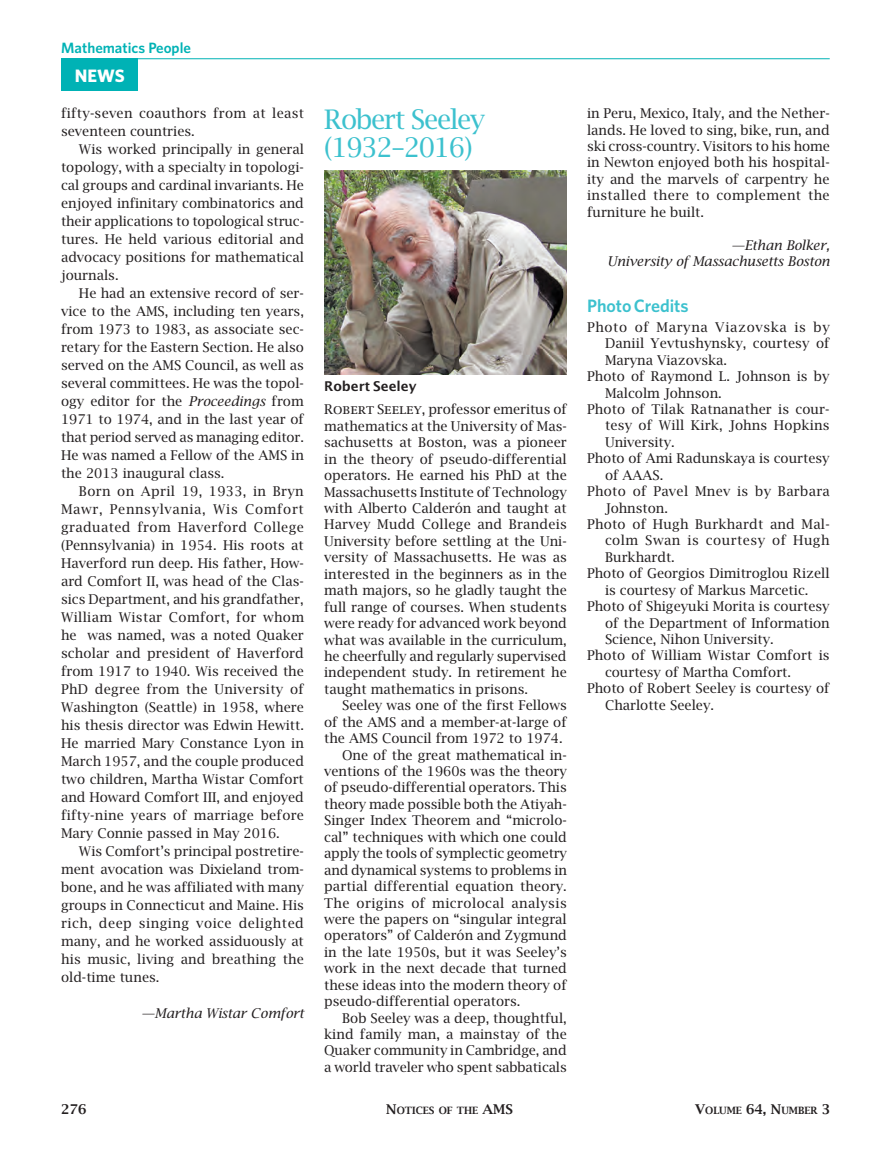
<style>
.page{position:relative;width:891px;height:1161px;background:#fff}
.page>*{position:absolute;margin:0;border:0;box-sizing:border-box;transform-origin:0 0}
.t1{font:26.85px/28.3px "Lucida Bright";letter-spacing:-.05em;color:#3cc1ce}
.t2{font:600 18px "Whitney";color:#3cc1ce}
.t3{font:700 18px "Whitney";color:#fff}
.t4{font:600 15px "Whitney";color:#00b2b5}
.t5{font:13.5px/18px "Lucida Bright";color:#231f20;text-align:justify}
.t6{font:13.5px/18px "Lucida Bright";letter-spacing:.02em;color:#231f20}
.t7{font:italic 13.5px/16.5px "Lucida Bright";letter-spacing:-.005em;color:#231f20;text-align:right}
.t8{font:13.5px "Lucida Bright";letter-spacing:.03em;color:#231f20}
.t9{font:13.5px "Lucida Bright";letter-spacing:.025em;color:#231f20}
.t10{font:13.5px "Lucida Bright";letter-spacing:.05em;color:#231f20}
.t11{font:13.5px "Lucida Bright";letter-spacing:.035em;color:#231f20}
.t12{font:600 13.5px "Lucida Sans";letter-spacing:-.005em;color:#231f20}
.t13{font:600 13.5px "Lucida Bright";color:#231f20}
.t14{font:600 10.05px "Lucida Bright Smallcaps";color:#231f20}
.s1{font-style:italic}
.s2{font-family:"Lucida Bright Smallcaps"}
.s3{font-size:13.5px}
.s4{font-family:"Lucida Bright";font-size:13.5px}
</style>
<div class="page">
<hr style="left:61px;top:58px;width:769px;height:1px;background:#00b2b5">
<div style="left:61px;top:58px;width:77px;height:33px;background:#00b2b5"></div>
<img style="left:324px;top:171px;width:243px;height:204px">
<p class="t4" style="left:61px;top:38px;width:131px">Mathematics People</p>
<h2 class="t3" style="left:75px;top:64px;width:51px">NEWS</h2>
<p class="t6" style="left:61px;top:104px;width:244px">fifty-seven coauthors from at least seventeen countries.</p>
<p class="t5" style="left:61px;top:140px;width:245px;text-indent:18px">Wis worked principally in general topology, with a specialty in topologi&shy;cal groups and cardinal invariants. He enjoyed infinitary combinatorics and their applications to topological struc&shy;tures. He held various editorial and advocacy positions for mathematical journals.</p>
<p class="t5" style="left:61px;top:284px;width:244px;text-indent:18px">He had an extensive record of ser&shy;vice to the AMS, including ten years, from 1973 to 1983, as associate sec&shy;retary for the Eastern Section. He also served on the AMS Council, as well as several committees. He was the topol&shy;ogy editor for the <span class="s1">Proceedings</span> from 1971 to 1974, and in the last year of that period served as managing editor.<br>He was named a Fellow of the AMS in the 2013 inaugural class.</p>
<p class="t5" style="left:61px;top:482px;width:245px;text-indent:18px">Born on April 19, 1933, in Bryn Mawr, Pennsylvania, Wis Comfort graduated from Haverford College (Pennsylvania) in 1954. His roots at Haverford run deep. His father, How&shy;ard Comfort II, was head of the Clas&shy;sics Department, and his grandfather, William Wistar Comfort, for whom he was named, was a noted Quaker scholar and president of Haverford from 1917 to 1940. Wis received the PhD degree from the University of Washington (Seattle) in 1958, where his thesis director was Edwin Hewitt.<br>He married Mary Constance Lyon in March 1957, and the couple produced two children, Martha Wistar Comfort and Howard Comfort III, and enjoyed fifty-nine years of marriage before Mary Connie passed in May 2016.</p>
<p class="t5" style="left:61px;top:842px;width:244px;text-indent:18px">Wis Comfort’s principal postretire&shy;ment avocation was Dixieland trom&shy;bone, and he was affiliated with many groups in Connecticut and Maine. His rich, deep singing voice delighted many, and he worked assiduously at his music, living and breathing the old-time tunes.</p>
<p class="t7" style="left:141px;top:1004px;width:164px">—Martha Wistar Comfort</p>
<h1 class="t1" style="left:324px;top:104px;width:162px">Robert Seeley (1932–2016)</h1>
<p class="t12" style="left:324px;top:378px;width:94px">Robert Seeley</p>
<p class="t5" style="left:324px;top:401px;width:244px;line-height:16.5px"><span class="s2">Robert Seeley</span>, professor emeritus of mathematics at the University of Mas&shy;sachusetts at Boston, was a pioneer in the theory of pseudo-differential operators. He earned his PhD at the Massachusetts Institute of Technology with Alberto Calderón and taught at Harvey Mudd College and Brandeis University before settling at the Uni&shy;versity of Massachusetts. He was as interested in the beginners as in the math majors, so he gladly taught the full range of courses. When students were ready for advanced work beyond what was available in the curriculum, he cheerfully and regularly supervised independent study. In retirement he taught mathematics in prisons.</p>
<p class="t5" style="left:342px;top:696px;width:226px">Seeley was one of the first Fellows</p>
<p class="t5" style="left:324px;top:713px;width:244px">of the AMS and a member-at-large of</p>
<p class="t5" style="left:324px;top:729px;width:240px">the AMS Council from 1972 to 1974.</p>
<p class="t5" style="left:342px;top:745px;width:226px">One of the great mathematical in-</p>
<p class="t5" style="left:324px;top:762px;width:244px">ventions of the 1960s was the theory</p>
<p class="t5" style="left:324px;top:778px;width:244px">of pseudo-differential operators. This</p>
<p class="t5" style="left:324px;top:795px;width:244px">theory made possible both the Atiyah-</p>
<p class="t5" style="left:324px;top:811px;width:244px">Singer Index Theorem and “microlo-</p>
<p class="t5" style="left:324px;top:828px;width:244px">cal” techniques with which one could</p>
<p class="t5" style="left:324px;top:844px;width:244px">apply the tools of symplectic geometry</p>
<p class="t5" style="left:324px;top:861px;width:244px">and dynamical systems to problems in</p>
<p class="t5" style="left:324px;top:877px;width:244px">partial differential equation theory.</p>
<p class="t8" style="left:324px;top:894px;width:244px">The origins of microlocal analysis</p>
<p class="t5" style="left:324px;top:910px;width:244px">were the papers on “singular integral</p>
<p class="t5" style="left:324px;top:926px;width:244px">operators” of Calderón and Zygmund</p>
<p class="t5" style="left:324px;top:943px;width:244px">in the late 1950s, but it was Seeley’s</p>
<p class="t5" style="left:324px;top:959px;width:244px">work in the next decade that turned</p>
<p class="t5" style="left:324px;top:976px;width:244px">these ideas into the modern theory of</p>
<p class="t5" style="left:324px;top:992px;width:198px">pseudo-differential operators.</p>
<p class="t5" style="left:342px;top:1008px;width:226px">Bob Seeley was a deep, thoughtful,</p>
<p class="t5" style="left:324px;top:1025px;width:244px">kind family man, a mainstay of the</p>
<p class="t5" style="left:324px;top:1041px;width:244px">Quaker community in Cambridge, and</p>
<p class="t5" style="left:324px;top:1058px;width:244px">a world traveler who spent sabbaticals</p>
<p class="t5" style="left:587px;top:105px;width:244px;line-height:16.5px">in Peru, Mexico, Italy, and the Nether&shy;lands. He loved to sing, bike, run, and ski cross-country. Visitors to his home in Newton enjoyed both his hospital&shy;ity and the marvels of carpentry he installed there to complement the furniture he built.</p>
<p class="t7" style="left:607px;top:236px;width:224px">—Ethan Bolker,<br>University of Massachusetts Boston</p>
<h2 class="t2" style="left:587px;top:294px;width:103px">Photo Credits</h2>
<p class="t10" style="left:587px;top:319px;width:244px">Photo of Maryna Viazovska is by</p>
<p class="t5" style="left:605px;top:334px;width:226px">Daniil Yevtushynsky, courtesy of</p>
<p class="t5" style="left:605px;top:351px;width:124px">Maryna Viazovska.</p>
<p class="t5" style="left:587px;top:367px;width:244px">Photo of Raymond L. Johnson is by</p>
<p class="t5" style="left:605px;top:383px;width:118px">Malcolm Johnson.</p>
<p class="t5" style="left:587px;top:400px;width:244px">Photo of Tilak Ratnanather is cour-</p>
<p class="t5" style="left:605px;top:416px;width:226px">tesy of Will Kirk, Johns Hopkins</p>
<p class="t5" style="left:605px;top:433px;width:71px">University.</p>
<p class="t5" style="left:587px;top:449px;width:244px">Photo of Ami Radunskaya is courtesy</p>
<p class="t5" style="left:605px;top:466px;width:60px">of AAAS.</p>
<p class="t9" style="left:587px;top:483px;width:244px">Photo of Pavel Mnev is by Barbara</p>
<p class="t5" style="left:605px;top:498px;width:65px">Johnston.</p>
<p class="t6" style="left:587px;top:515px;width:244px">Photo of Hugh Burkhardt and Mal-</p>
<p class="t11" style="left:605px;top:532px;width:226px">colm Swan is courtesy of Hugh</p>
<p class="t5" style="left:605px;top:548px;width:71px">Burkhardt.</p>
<p class="t5" style="left:587px;top:564px;width:244px">Photo of Georgios Dimitroglou Rizell</p>
<p class="t5" style="left:605px;top:581px;width:205px">is courtesy of Markus Marcetic.</p>
<p class="t5" style="left:587px;top:597px;width:244px">Photo of Shigeyuki Morita is courtesy</p>
<p class="t5" style="left:605px;top:614px;width:226px">of the Department of Information</p>
<p class="t5" style="left:605px;top:630px;width:170px">Science, Nihon University.</p>
<p class="t5" style="left:587px;top:646px;width:244px">Photo of William Wistar Comfort is</p>
<p class="t5" style="left:605px;top:663px;width:188px">courtesy of Martha Comfort.</p>
<p class="t5" style="left:587px;top:679px;width:244px">Photo of Robert Seeley is courtesy of</p>
<p class="t5" style="left:605px;top:696px;width:111px">Charlotte Seeley.</p>
<p class="t13" style="left:61px;top:1101px;width:27px">276</p>
<p class="t14" style="left:386px;top:1105px;width:124px"><span class="s3">N</span>OTICES OF THE <span class="s3">AMS</span></p>
<p class="t14" style="left:695px;top:1105px;width:137px"><span class="s3">V</span>OLUME <span class="s4">64,</span> <span class="s3">N</span>UMBER <span class="s4">3</span></p>
</div>
